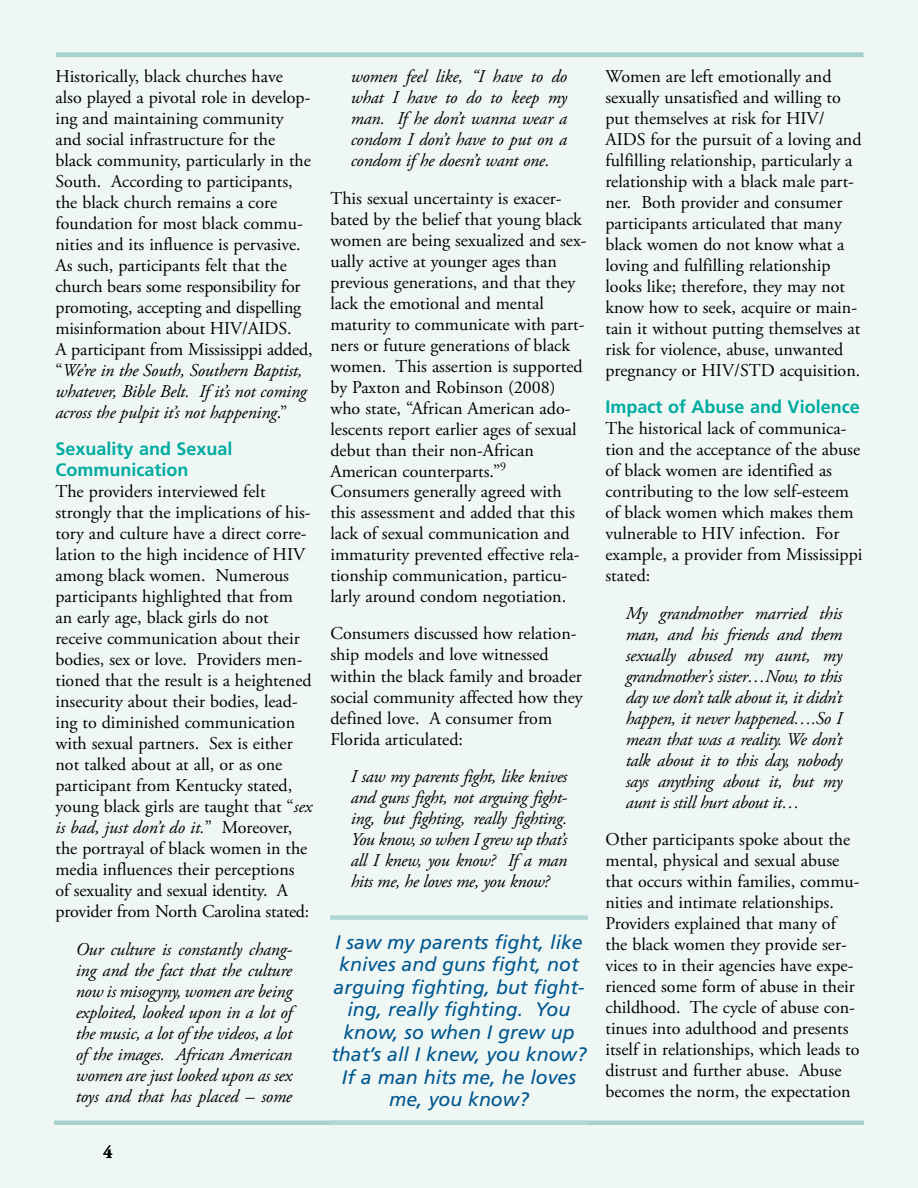
<style>
.page{position:relative;width:918px;height:1188px;background:#eff7f5}
.page>*{position:absolute;margin:0;border:0;box-sizing:border-box;transform-origin:0 0}
.t1{font:italic 19.5px/22.5px "Frutiger";color:#00578e;text-align:center}
.t2{font:18px/21px "Adobe Garamond Pro";color:#000}
.t3{font:italic 18px/21px "Adobe Garamond Pro";letter-spacing:-.02em;color:#000;text-align:justify}
.t4{font:700 18px/21px "Frutiger";color:#00ab9f}
.t5{font:700 18px "Adobe Garamond Pro";color:#000}
.s1{font-style:italic}
</style>
<div class="page">
<div style="left:54px;top:1120px;width:810px;height:5px;background:#a5d2ce"></div>
<hr style="left:56px;top:53px;width:807px;height:4px;background:#a5d2ce">
<div style="left:330px;top:1120px;width:258px;height:5px;background:#b1d7d4"></div>
<div style="left:330px;top:915px;width:258px;height:5px;background:#b1d7d4"></div>
<p class="t2" style="left:56px;top:66px;width:259px">Historically, black churches have also played a pivotal role in develop&shy;ing and maintaining community and social infrastructure for the black community, particularly in the South. According to participants, the black church remains a core foundation for most black commu&shy;nities and its influence is pervasive.<br>As such, participants felt that the church bears some responsibility for promoting, accepting and dispelling misinformation about HIV/AIDS.<br>A participant from Mississippi added, “<span class="s1">We’re in the South, Southern Baptist, whatever, Bible Belt. If it’s not coming across the pulpit it’s not happening</span>.”</p>
<p class="t4" style="left:56px;top:438px;width:179px">Sexuality and Sexual<br>Communication</p>
<p class="t2" style="left:56px;top:482px;width:258px">The providers interviewed felt strongly that the implications of his&shy;tory and culture have a direct corre&shy;lation to the high incidence of HIV among black women. Numerous participants highlighted that from an early age, black girls do not receive communication about their bodies, sex or love. Providers men&shy;tioned that the result is a heightened insecurity about their bodies, lead&shy;ing to diminished communication with sexual partners. Sex is either not talked about at all, or as one participant from Kentucky stated, young black girls are taught that “<span class="s1">sex is bad, just don’t do it.</span>” Moreover, the portrayal of black women in the media influences their perceptions of sexuality and sexual identity. A provider from North Carolina stated:</p>
<p class="t3" style="left:76px;top:939px;width:218px">Our culture is constantly chang&shy;ing and the fact that the culture now is misogyny, women are being exploited, looked upon in a lot of the music, a lot of the videos, a lot of the images. African American women are just looked upon as sex toys and that has placed – some</p>
<p class="t5" style="left:103px;top:1142px;width:11px">4</p>
<p class="t3" style="left:351px;top:67px;width:218px">women feel like, “I have to do what I have to do to keep my man. If he don’t wanna wear a condom I don’t have to put on a condom if he doesn’t want one.</p>
<p class="t2" style="left:330px;top:188px;width:258px">This sexual uncertainty is exacer&shy;bated by the belief that young black women are being sexualized and sex&shy;ually active at younger ages than previous generations, and that they lack the emotional and mental maturity to communicate with part&shy;ners or future generations of black women. This assertion is supported by Paxton and Robinson (2008) who state, “African American ado&shy;lescents report earlier ages of sexual debut than their non-African American counterparts.”<sup>9<br></sup>Consumers generally agreed with this assessment and added that this lack of sexual communication and immaturity prevented effective rela&shy;tionship communication, particu&shy;larly around condom negotiation.</p>
<p class="t2" style="left:330px;top:624px;width:254px">Consumers discussed how relation&shy;ship models and love witnessed within the black family and broader social community affected how they defined love. A consumer from<br>Florida articulated:</p>
<p class="t3" style="left:351px;top:766px;width:218px">I saw my parents fight, like knives and guns fight, not arguing fight&shy;ing, but fighting, really fighting.<br>You know, so when I grew up that’s all I knew, you know? If a man hits me, he loves me, you know?</p>
<p class="t1" style="left:331px;top:931px;width:257px">I saw my parents fight, like knives and guns fight, not arguing fighting, but fight&shy;ing, really fighting. You know, so when I grew up that’s all I knew, you know?<br>If a man hits me, he loves me, you know?</p>
<p class="t2" style="left:606px;top:67px;width:258px">Women are left emotionally and sexually unsatisfied and willing to put themselves at risk for HIV/ AIDS for the pursuit of a loving and fulfilling relationship, particularly a relationship with a black male part&shy;ner. Both provider and consumer participants articulated that many black women do not know what a loving and fulfilling relationship looks like; therefore, they may not know how to seek, acquire or main&shy;tain it without putting themselves at risk for violence, abuse, unwanted pregnancy or HIV/STD acquisition.</p>
<p class="t4" style="left:606px;top:397px;width:256px">Impact of Abuse and Violence</p>
<p class="t2" style="left:606px;top:419px;width:258px">The historical lack of communica&shy;tion and the acceptance of the abuse of black women are identified as contributing to the low self-esteem of black women which makes them vulnerable to HIV infection. For example, a provider from Mississippi stated:</p>
<p class="t3" style="left:626px;top:603px;width:218px">My grandmother married this man, and his friends and them sexually abused my aunt, my grandmother’s sister…Now, to this day we don’t talk about it, it didn’t happen, it never happened….So I mean that was a reality. We don’t talk about it to this day, nobody says anything about it, but my aunt is still hurt about it…</p>
<p class="t2" style="left:606px;top:829px;width:256px">Other participants spoke about the mental, physical and sexual abuse that occurs within families, commu&shy;nities and intimate relationships.<br>Providers explained that many of the black women they provide ser&shy;vices to in their agencies have expe&shy;rienced some form of abuse in their childhood. The cycle of abuse con&shy;tinues into adulthood and presents itself in relationships, which leads to distrust and further abuse. Abuse becomes the norm, the expectation</p>
</div>
